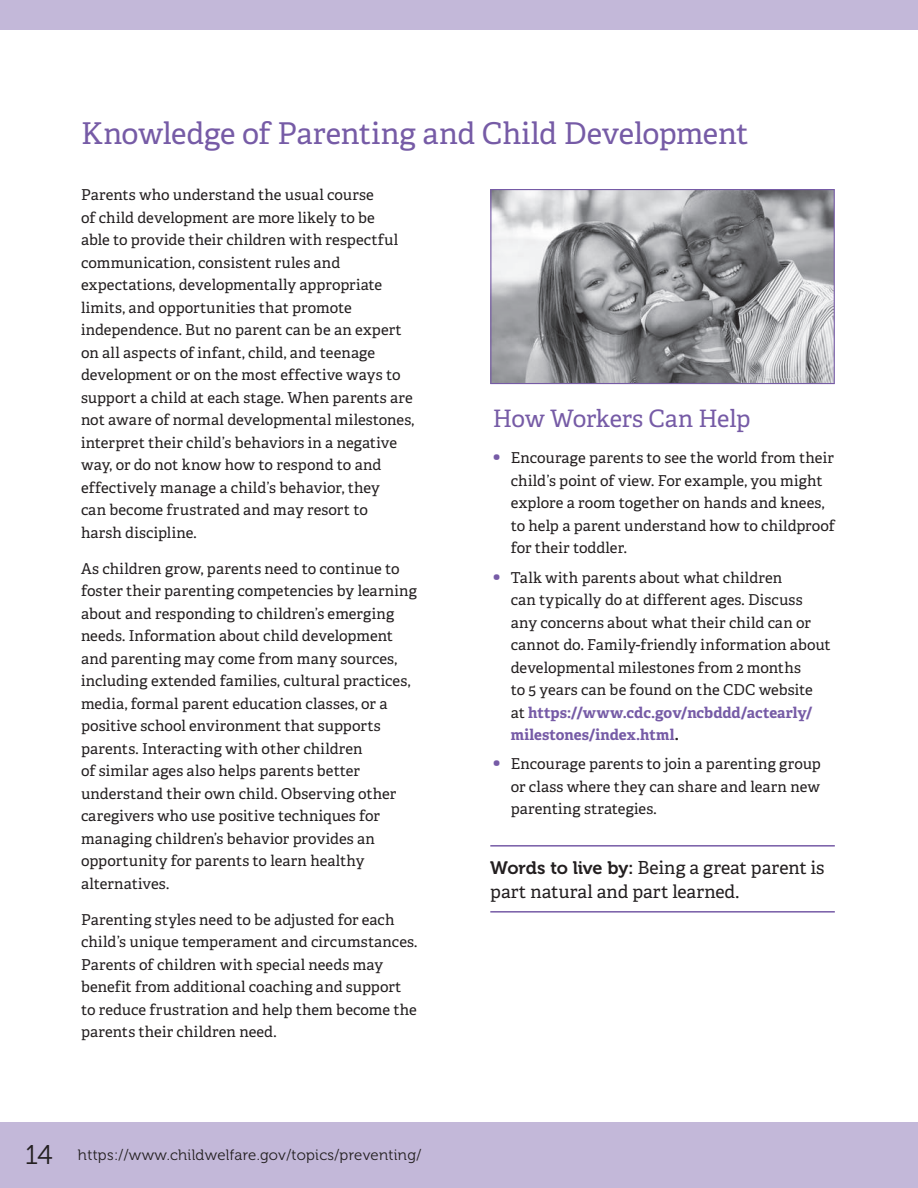
<style>
.page{position:relative;width:918px;height:1188px;background:#fff}
.page>*{position:absolute;margin:0;border:0;box-sizing:border-box;transform-origin:0 0}
.t1{font:30px "Adelle PE";letter-spacing:-.01em;color:#765ba6}
.t2{font:24px "Adelle PE";letter-spacing:-.01em;color:#765ba6}
.t3{font:18px/24px "Adelle PE";letter-spacing:.005em;color:#231f20}
.t4{font:15px/22.5px "Adelle PE";letter-spacing:.005em;color:#231f20}
.t5{font:15px "Museo 300";letter-spacing:.02em;color:#231f20}
.s1{font-size:27px}
.s2{font-size:21px;color:#765ba6}
.s3{font-weight:700;color:#765ba6}
.s4{font-weight:700}
.s5{font-family:"Museo 700"}
</style>
<div class="page">
<div style="left:0;top:1123px;width:918px;height:65px;background:#c3b8d9"></div>
<div style="left:0;top:0;width:918px;height:29px;background:#c3b8d9"></div>
<hr style="left:490px;top:845px;width:345px;height:2px;background:#765ba6">
<hr style="left:490px;top:911px;width:345px;height:2px;background:#765ba6">
<img style="left:492px;top:191px;width:341px;height:191px">
<div style="left:490px;top:189px;width:345px;height:195px;border:1px solid #765ba6"></div>
<h3 class="t1" style="left:81px;top:112px;width:669px">Knowledge of Parenting and Child Development</h3>
<p class="t4" style="left:81px;top:183px;width:335px">Parents who understand the usual course<br>of child development are more likely to be<br>able to provide their children with respectful communication, consistent rules and expectations, developmentally appropriate limits, and opportunities that promote independence. But no parent can be an expert on all aspects of infant, child, and teenage development or on the most effective ways to support a child at each stage. When parents are not aware of normal developmental milestones, interpret their child’s behaviors in a negative way, or do not know how to respond to and effectively manage a child’s behavior, they<br>can become frustrated and may resort to<br>harsh discipline.</p>
<p class="t4" style="left:81px;top:557px;width:338px">As children grow, parents need to continue to foster their parenting competencies by learning about and responding to children’s emerging needs. Information about child development and parenting may come from many sources, including extended families, cultural practices, media, formal parent education classes, or a positive school environment that supports parents. Interacting with other children<br>of similar ages also helps parents better understand their own child. Observing other caregivers who use positive techniques for managing children’s behavior provides an opportunity for parents to learn healthy alternatives.</p>
<p class="t4" style="left:81px;top:908px;width:338px">Parenting styles need to be adjusted for each child’s unique temperament and circumstances.<br>Parents of children with special needs may benefit from additional coaching and support to reduce frustration and help them become the parents their children need.</p>
<p class="t5" style="left:25px;top:1146px;width:398px"><span class="s1">14</span> https://www.childwelfare.gov/topics/preventing/</p>
<h4 class="t2" style="left:493px;top:401px;width:259px">How Workers Can Help</h4>
<p class="t4" style="left:511px;top:446px;width:326px;text-indent:-18px"><span class="s2">•</span> Encourage parents to see the world from their child’s point of view. For example, you might explore a room together on hands and knees, to help a parent understand how to childproof for their toddler.</p>
<p class="t4" style="left:511px;top:565px;width:322px;text-indent:-18px"><span class="s2">•</span> Talk with parents about what children<br>can typically do at different ages. Discuss any concerns about what their child can or cannot do. Family-friendly information about developmental milestones from 2 months<br>to 5 years can be found on the CDC website<br>at <span class="s3">https://www.cdc.gov/ncbddd/actearly/ milestones/index.html</span><span class="s4">.</span></p>
<p class="t4" style="left:511px;top:752px;width:312px;text-align:justify;text-indent:-18px"><span class="s2">•</span> Encourage parents to join a parenting group or class where they can share and learn new parenting strategies.</p>
<p class="t3" style="left:490px;top:854px;width:336px"><span class="s5">Words to live by:</span> Being a great parent is part natural and part learned.</p>
</div>
